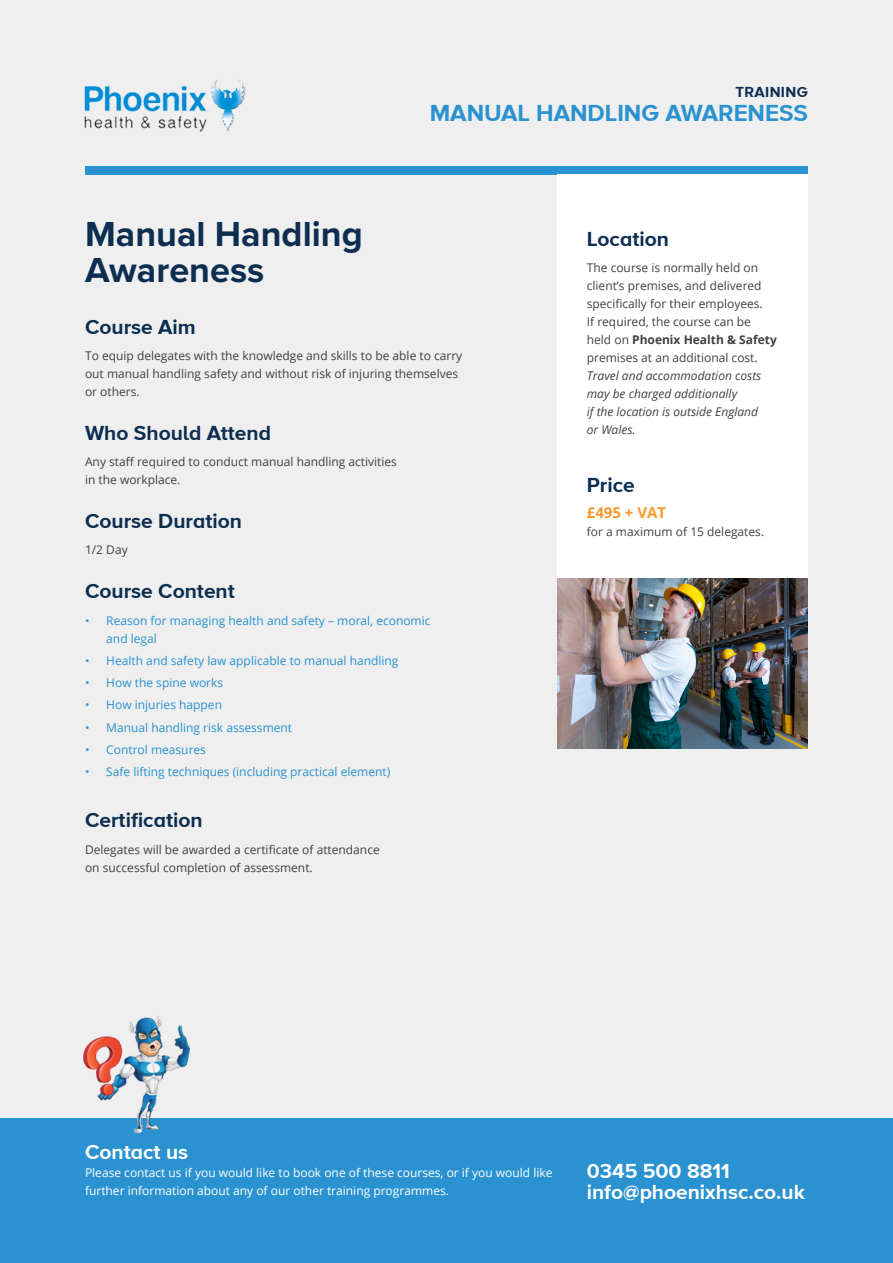
<style>
.page{position:relative;width:893px;height:1263px;background:#eeefee}
.page>*{position:absolute;margin:0;border:0;box-sizing:border-box;transform-origin:0 0}
.t1{font:700 36px "Proxima Nova";color:#0d2e51}
.t2{font:700 24px "Proxima Nova A";color:#2a92d0}
.t3{font:700 21px "Proxima Nova A";color:#0d2e51}
.t4{font:700 21px/21px "Proxima Nova A";color:#fff}
.t5{font:700 15px "Open Sans";color:#f8992d}
.t6{font:700 15px "Proxima Nova A";letter-spacing:.025em;color:#0d2e51}
.Paragraph_Style_1{font:12px/18px "Open Sans";color:#3f4142}
.t7{font:12px/18px "Open Sans";color:#2a92d0}
.t8{font:12px/18px "Open Sans";color:#fff}
.t9{font:italic 12px/18px "Open Sans";color:#3f4142}
.s1{font-weight:700}
</style>
<div class="page">
<img style="left:85px;top:80px;width:161px;height:52px">
<div style="left:85px;top:166px;width:723px;height:8px;background:#2a92d0"></div>
<div style="left:0;top:1118px;width:893px;height:145px;background:#2a92d0"></div>
<img style="left:83px;top:1015px;width:107px;height:118px">
<div style="left:557px;top:174px;width:251px;height:545px;background:#fff"></div>
<img style="left:557px;top:578px;width:251px;height:170px">
<p class="t6" style="left:735px;top:83px;width:74px">TRAINING</p>
<p class="t2" style="left:430px;top:99px;width:380px">MANUAL HANDLING AWARENESS</p>
<p class="t1" style="left:85px;top:212px;width:279px">Manual Handling</p>
<p class="t1" style="left:85px;top:248px;width:181px">Awareness</p>
<p class="t3" style="left:85px;top:315px;width:112px">Course Aim</p>
<p class="Paragraph_Style_1" style="left:85px;top:347px;width:379px">To equip delegates with the knowledge and skills to be able to carry out manual handling safety and without risk of injuring themselves or others.</p>
<p class="t3" style="left:85px;top:421px;width:187px">Who Should Attend</p>
<p class="Paragraph_Style_1" style="left:85px;top:453px;width:313px">Any staff required to conduct manual handling activities in the workplace.</p>
<p class="t3" style="left:85px;top:509px;width:158px">Course Duration</p>
<p class="Paragraph_Style_1" style="left:85px;top:541px;width:44px">1/2 Day</p>
<p class="t3" style="left:85px;top:579px;width:151px">Course Content</p>
<p class="t7" style="left:106px;top:611px;width:326px;text-indent:-21px">• Reason for managing health and safety – moral, economic and legal</p>
<p class="t7" style="left:85px;top:651px;width:315px">• Health and safety law applicable to manual handling</p>
<p class="t7" style="left:85px;top:673px;width:140px">• How the spine works</p>
<p class="t7" style="left:85px;top:696px;width:138px">• How injuries happen</p>
<p class="t7" style="left:85px;top:718px;width:209px">• Manual handling risk assessment</p>
<p class="t7" style="left:85px;top:740px;width:122px">• Control measures</p>
<p class="t7" style="left:85px;top:762px;width:307px">• Safe lifting techniques (including practical element)</p>
<p class="t3" style="left:85px;top:808px;width:119px">Certification</p>
<p class="Paragraph_Style_1" style="left:85px;top:840px;width:296px">Delegates will be awarded a certificate of attendance on successful completion of assessment.</p>
<p class="t3" style="left:587px;top:227px;width:84px">Location</p>
<p class="Paragraph_Style_1" style="left:587px;top:259px;width:192px">The course is normally held on client’s premises, and delivered specifically for their employees.<br>If required, the course can be held on <span class="s1">Phoenix Health &amp; Safety </span>premises at an additional cost.</p>
<p class="t9" style="left:587px;top:367px;width:176px">Travel and accommodation costs may be charged additionally<br>if the location is outside England or Wales.</p>
<p class="t3" style="left:587px;top:473px;width:50px">Price</p>
<p class="t5" style="left:587px;top:502px;width:81px">£495 + VAT</p>
<p class="Paragraph_Style_1" style="left:587px;top:523px;width:179px">for a maximum of 15 delegates.</p>
<h3 class="t4" style="left:85px;top:1143px;width:105px">Contact us</h3>
<p class="t8" style="left:85px;top:1164px;width:469px">Please contact us if you would like to book one of these courses, or if you would like further information about any of our other training programmes.</p>
<h3 class="t4" style="left:587px;top:1161px;width:220px">0345 500 8811 info@phoenixhsc.co.uk</h3>
</div>
